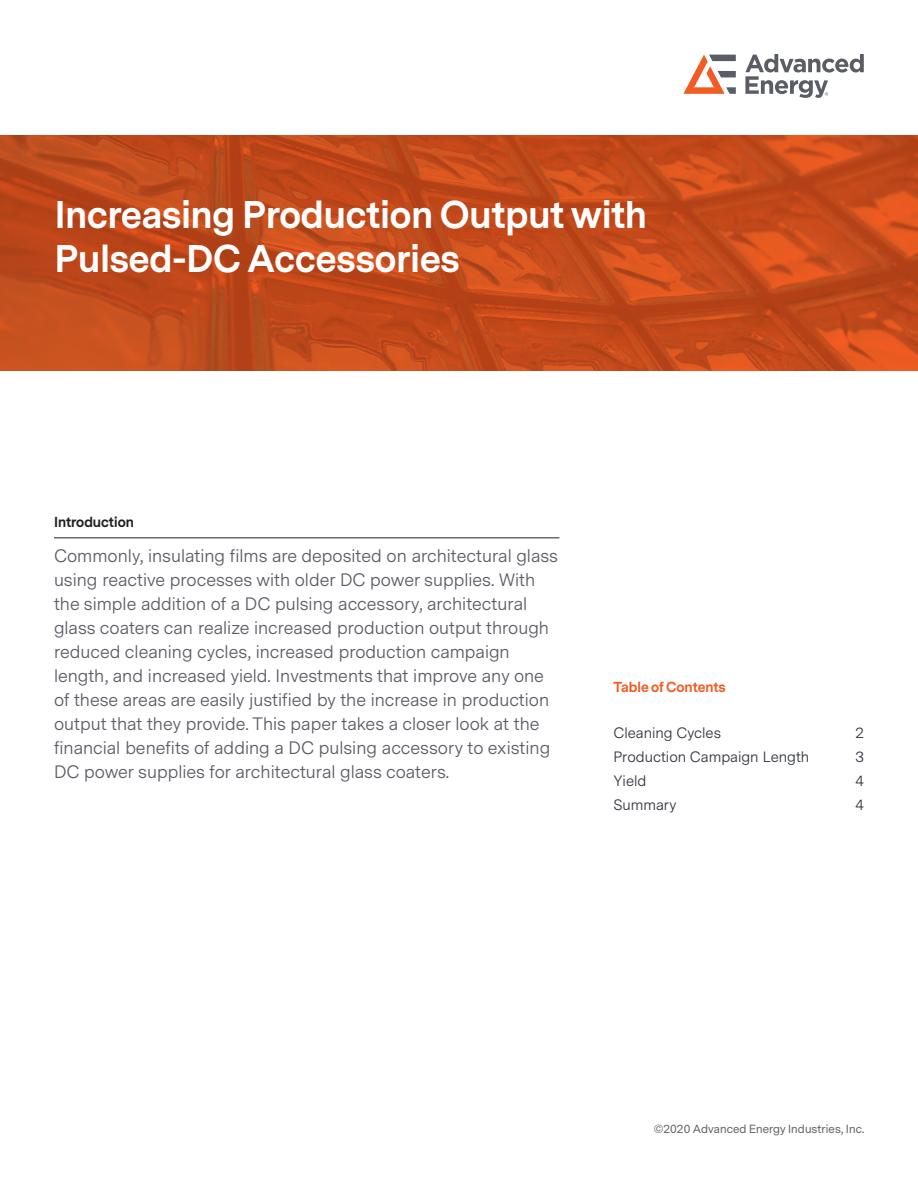
<style>
.page{position:relative;width:918px;height:1188px;background:#fff}
.page>*{position:absolute;margin:0;border:0;box-sizing:border-box;transform-origin:0 0}
.t1{font:700 36px/43.2px "Messina Sans";color:#fff}
.AE__Abstract_Body{font:18px/24px "Messina Sans";color:#5a5c66}
.AE__TOC_line-item{font:15px "Messina Sans";color:#323640}
.AE__TOC_orange_title{font:700 13.5px "Messina Sans";color:#f25b21}
.AE__Abstract_heading{font:700 13.5px "Messina Sans";color:#231f20}
.t2{font:11.1px "Messina Sans";letter-spacing:.01em;color:#636366}
</style>
<div class="page">
<img style="left:0;top:136px;width:918px;height:235px">
<hr style="left:54px;top:538px;width:505px;height:1px;background:#231f20">
<svg style="left:683px;top:55px;width:53px;height:39px"></svg>
<svg style="left:745px;top:54px;width:119px;height:44px"></svg>
<p class="t1" style="left:55px;top:195px;width:594px">Increasing Production Output with<br>Pulsed-DC Accessories</p>
<p class="AE__Abstract_heading" style="left:54px;top:512px;width:81px">Introduction</p>
<p class="AE__Abstract_Body" style="left:54px;top:544px;width:506px">Commonly, insulating films are deposited on architectural glass using reactive processes with older DC power supplies. With the simple addition of a DC pulsing accessory, architectural glass coaters can realize increased production output through reduced cleaning cycles, increased production campaign length, and increased yield. Investments that improve any one of these areas are easily justified by the increase in production output that they provide. This paper takes a closer look at the financial benefits of adding a DC pulsing accessory to existing DC power supplies for architectural glass coaters.</p>
<p class="AE__TOC_orange_title" style="left:613px;top:678px;width:114px">Table of Contents</p>
<p class="AE__TOC_line-item" style="left:613px;top:724px;width:109px">Cleaning Cycles</p>
<p class="AE__TOC_line-item" style="left:856px;top:724px;width:10px">2</p>
<p class="AE__TOC_line-item" style="left:613px;top:748px;width:197px">Production Campaign Length</p>
<p class="AE__TOC_line-item" style="left:856px;top:748px;width:10px">3</p>
<p class="AE__TOC_line-item" style="left:613px;top:772px;width:35px">Yield</p>
<p class="AE__TOC_line-item" style="left:856px;top:772px;width:10px">4</p>
<p class="AE__TOC_line-item" style="left:613px;top:796px;width:64px">Summary</p>
<p class="AE__TOC_line-item" style="left:856px;top:796px;width:10px">4</p>
<p class="t2" style="left:654px;top:1122px;width:212px">©2020 Advanced Energy Industries, Inc.</p>
</div>
